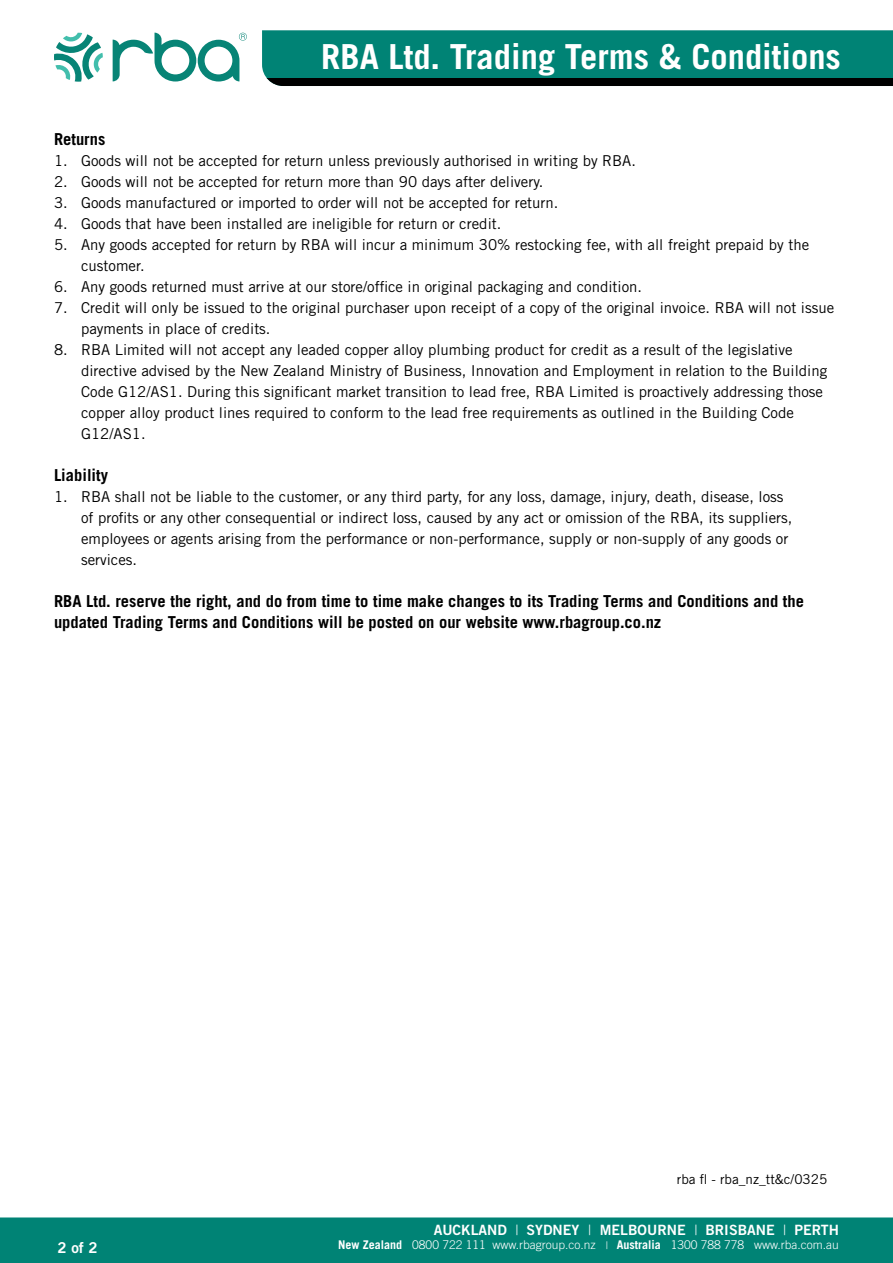
<style>
.page{position:relative;width:893px;height:1263px;background:#fff}
.page>*{position:absolute;margin:0;border:0;box-sizing:border-box;transform-origin:0 0}
.t1{font:700 34.5px "Trade Gothic LT Std";color:#fff}
.t2{font:700 16.5px/21px "Trade Gothic LT Std";color:#000}
.t3{font:15px/21px "Trade Gothic LT Std";color:#000}
.t4{font:15px "Trade Gothic LT Std Bd 2";color:#fff}
.t5{font:14.1px "Trade Gothic LT Std Bd 2";color:#fff}
.t6{font:13.5px "Trade Gothic LT Std";color:#000}
.t7{font:300 12px "Trade Gothic LT Std";color:#fff}
.s1{font-family:"Trade Gothic LT Std";font-weight:300}
.s2{font-weight:700}
.s3{font-size:10.5px}
</style>
<div class="page">
<div style="left:1px;top:1218px;width:891px;height:44px;background:#008375"></div>
<div style="left:0;top:1217px;width:893px;height:46px;border:2px solid #008375"></div>
<svg style="left:113px;top:33px;width:134px;height:49px"></svg>
<svg style="left:54px;top:33px;width:49px;height:49px"></svg>
<div style="left:262px;top:30px;width:631px;height:48px;background:#008375"></div>
<div style="left:262px;top:78px;width:631px;height:8px;background:#000"></div>
<h1 class="t1" style="left:321px;top:36px;width:521px">RBA Ltd. Trading Terms &amp; Conditions</h1>
<p class="t2" style="left:54px;top:129px;width:53px">Returns</p>
<p class="t3" style="left:54px;top:150px;width:583px">1. Goods will not be accepted for return unless previously authorised in writing by RBA.</p>
<p class="t3" style="left:54px;top:171px;width:491px">2. Goods will not be accepted for return more than 90 days after delivery.</p>
<p class="t3" style="left:54px;top:192px;width:506px">3. Goods manufactured or imported to order will not be accepted for return.</p>
<p class="t3" style="left:54px;top:213px;width:449px">4. Goods that have been installed are ineligible for return or credit.</p>
<p class="t3" style="left:81px;top:234px;width:730px;text-indent:-27px">5. Any goods accepted for return by RBA will incur a minimum 30% restocking fee, with all freight prepaid by the customer.</p>
<p class="t3" style="left:54px;top:276px;width:590px">6. Any goods returned must arrive at our store/office in original packaging and condition.</p>
<p class="t3" style="left:81px;top:297px;width:755px;text-indent:-27px">7. Credit will only be issued to the original purchaser upon receipt of a copy of the original invoice. RBA will not issue payments in place of credits.</p>
<p class="t3" style="left:81px;top:339px;width:748px;text-indent:-27px">8. RBA Limited will not accept any leaded copper alloy plumbing product for credit as a result of the legislative directive advised by the New Zealand Ministry of Business, Innovation and Employment in relation to the Building Code G12/AS1. During this significant market transition to lead free, RBA Limited is proactively addressing those copper alloy product lines required to conform to the lead free requirements as outlined in the Building Code G12/AS1.</p>
<p class="t2" style="left:54px;top:465px;width:56px">Liability</p>
<p class="t3" style="left:81px;top:486px;width:713px;text-indent:-27px">1. RBA shall not be liable to the customer, or any third party, for any loss, damage, injury, death, disease, loss of profits or any other consequential or indirect loss, caused by any act or omission of the RBA, its suppliers, employees or agents arising from the performance or non-performance, supply or non-supply of any goods or services.</p>
<p class="t2" style="left:54px;top:591px;width:751px">RBA Ltd. reserve the right, and do from time to time make changes to its Trading Terms and Conditions and the updated Trading Terms and Conditions will be posted on our website www.rbagroup.co.nz</p>
<p class="t6" style="left:677px;top:1171px;width:152px">rba fl - rba_nz_tt&amp;c/0325</p>
<p class="t5" style="left:434px;top:1221px;width:407px">AUCKLAND <span class="s1">|</span> SYDNEY <span class="s1">|</span> MELBOURNE <span class="s1">|</span> BRISBANE <span class="s1">|</span> PERTH</p>
<p class="t4" style="left:58px;top:1238px;width:41px">2 of 2</p>
<p class="t7" style="left:338px;top:1237px;width:502px"><span class="s2">New Zealand</span> 0800 722 111 www.rbagroup.co.nz <span class="s3">|</span> <span class="s2">Australia</span> 1300 788 778 www.rba.com.au</p>
</div>
